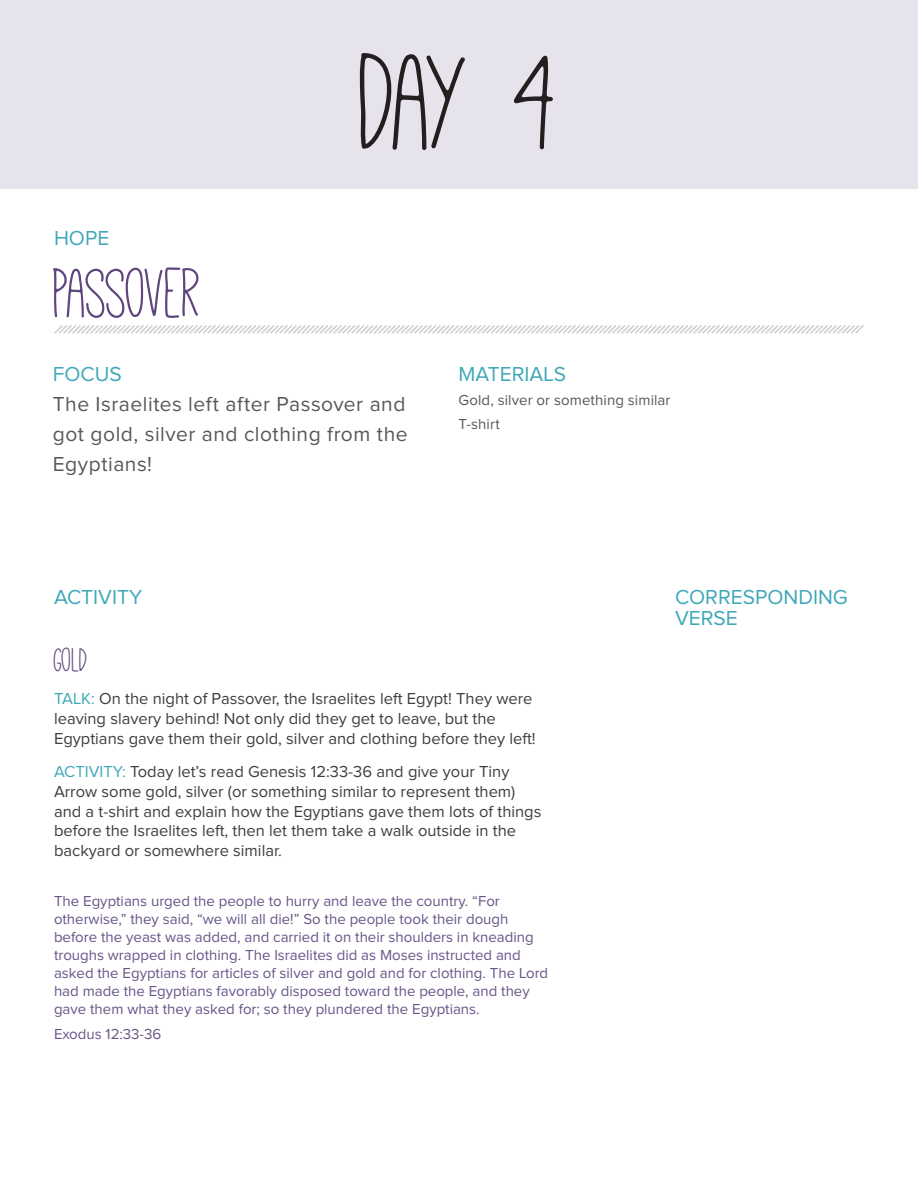
<style>
.page{position:relative;width:918px;height:1188px;background:#fff}
.page>*{position:absolute;margin:0;border:0;box-sizing:border-box;transform-origin:0 0}
.t1{font:153px "Mathlete Skinny";color:#231f20}
.subhead_1{font:78px "Mathlete Skinny";letter-spacing:-.03em;color:#60467e}
.subhead_1-2{font:37.5px "Mathlete Skinny";color:#60467e}
.t2{font:21px/30px "Proxima Nova";letter-spacing:.025em;color:#57585a;text-align:justify}
.subhead_1-3{font:21px/21px "Proxima Nova";color:#3fa8b9}
.list{font:16.5px/19.8px "Proxima Nova";color:#3e3e3f}
.WORD{font:15px/18px "Proxima Nova";color:#695488}
.Materials{font:15px "Proxima Nova";letter-spacing:.005em;color:#57585a}
.s1{color:#3fa8b9}
</style>
<div class="page">
<div style="left:0;top:0;width:918px;height:189px;background:#e6e3ed"></div>
<svg style="left:54px;top:325px;width:810px;height:9px"></svg>
<p class="subhead_1-3" style="left:54px;top:228px;width:57px">HOPE</p>
<p class="subhead_1" style="left:54px;top:256px;width:150px">PASSOVER</p>
<p class="t1" style="left:358px;top:29px;width:203px">DAY 4</p>
<p class="subhead_1-3" style="left:53px;top:364px;width:70px">FOCUS</p>
<p class="t2" style="left:53px;top:389px;width:356px">The Israelites left after Passover and got gold, silver and clothing from the Egyptians!</p>
<p class="subhead_1-3" style="left:54px;top:588px;width:90px">ACTIVITY</p>
<p class="subhead_1-3" style="left:458px;top:364px;width:109px">MATERIALS</p>
<p class="Materials" style="left:458px;top:393px;width:214px">Gold, silver or something similar</p>
<p class="Materials" style="left:458px;top:417px;width:43px">T-shirt</p>
<p class="subhead_1-3" style="left:675px;top:588px;width:174px">CORRESPONDING<br>VERSE</p>
<p class="subhead_1-2" style="left:54px;top:642px;width:36px">GOLD</p>
<p class="list" style="left:54px;top:689px;width:483px"><span class="s1">TALK:</span> On the night of Passover, the Israelites left Egypt! They were leaving slavery behind! Not only did they get to leave, but the<br>Egyptians gave them their gold, silver and clothing before they left!</p>
<p class="list" style="left:54px;top:762px;width:489px"><span class="s1">ACTIVITY:</span> Today let’s read Genesis 12:33-36 and give your Tiny Arrow some gold, silver (or something similar to represent them) and a t-shirt and explain how the Egyptians gave them lots of things before the Israelites left, then let them take a walk outside in the backyard or somewhere similar.</p>
<p class="WORD" style="left:54px;top:892px;width:496px">The Egyptians urged the people to hurry and leave the country. “For otherwise,” they said, “we will all die!” So the people took their dough before the yeast was added, and carried it on their shoulders in kneading troughs wrapped in clothing. The Israelites did as Moses instructed and asked the Egyptians for articles of silver and gold and for clothing. The Lord had made the Egyptians favorably disposed toward the people, and they gave them what they asked for; so they plundered the Egyptians.</p>
<p class="WORD" style="left:54px;top:1025px;width:109px">Exodus 12:33-36</p>
</div>
